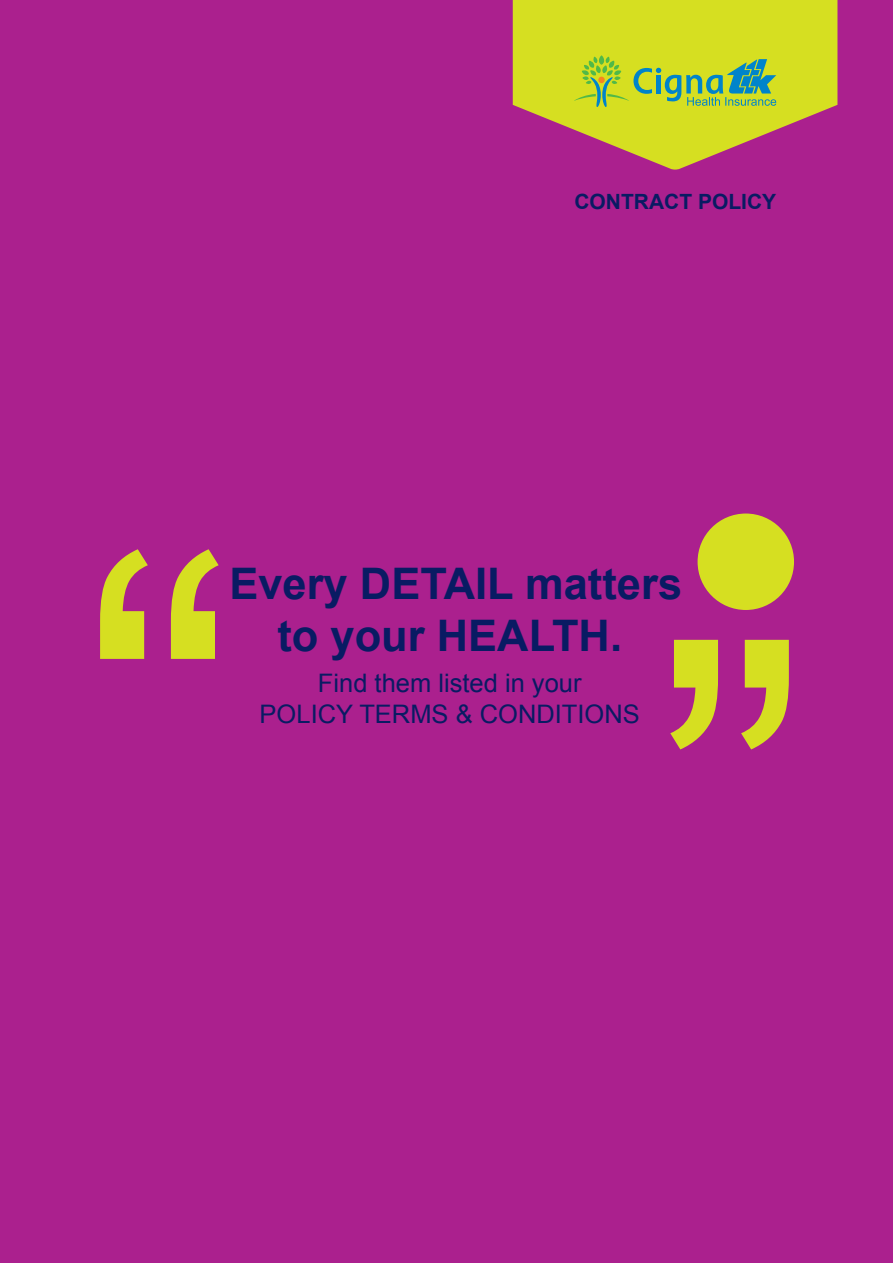
<style>
.page{position:relative;width:893px;height:1263px;background:#ab208e}
.page>*{position:absolute;margin:0;border:0;box-sizing:border-box;transform-origin:0 0}
.t1{font:700 43.5px/52.2px "Arial";color:#091b63;text-align:center}
.t2{font:25.5px/30.6px "Arial";color:#091b63;text-align:center}
.t3{font:700 21px "Arial";color:#091b63}
</style>
<div class="page">
<svg style="left:513px;top:0;width:324px;height:170px;fill:#d6df21"></svg>
<svg style="left:574px;top:21px;width:264px;height:95px;background:#bfd432"></svg>
<svg style="left:670px;top:640px;width:119px;height:109px"></svg>
<svg style="left:100px;top:549px;width:119px;height:110px"></svg>
<svg style="left:698px;top:513px;width:96px;height:97px"></svg>
<p class="t3" style="left:574px;top:188px;width:203px">CONTRACT POLICY</p>
<h1 class="t1" style="left:229px;top:559px;width:454px">Every DETAIL matters to your HEALTH.</h1>
<p class="t2" style="left:260px;top:668px;width:382px">Find them listed in your<br>POLICY TERMS &amp; CONDITIONS</p>
</div>
